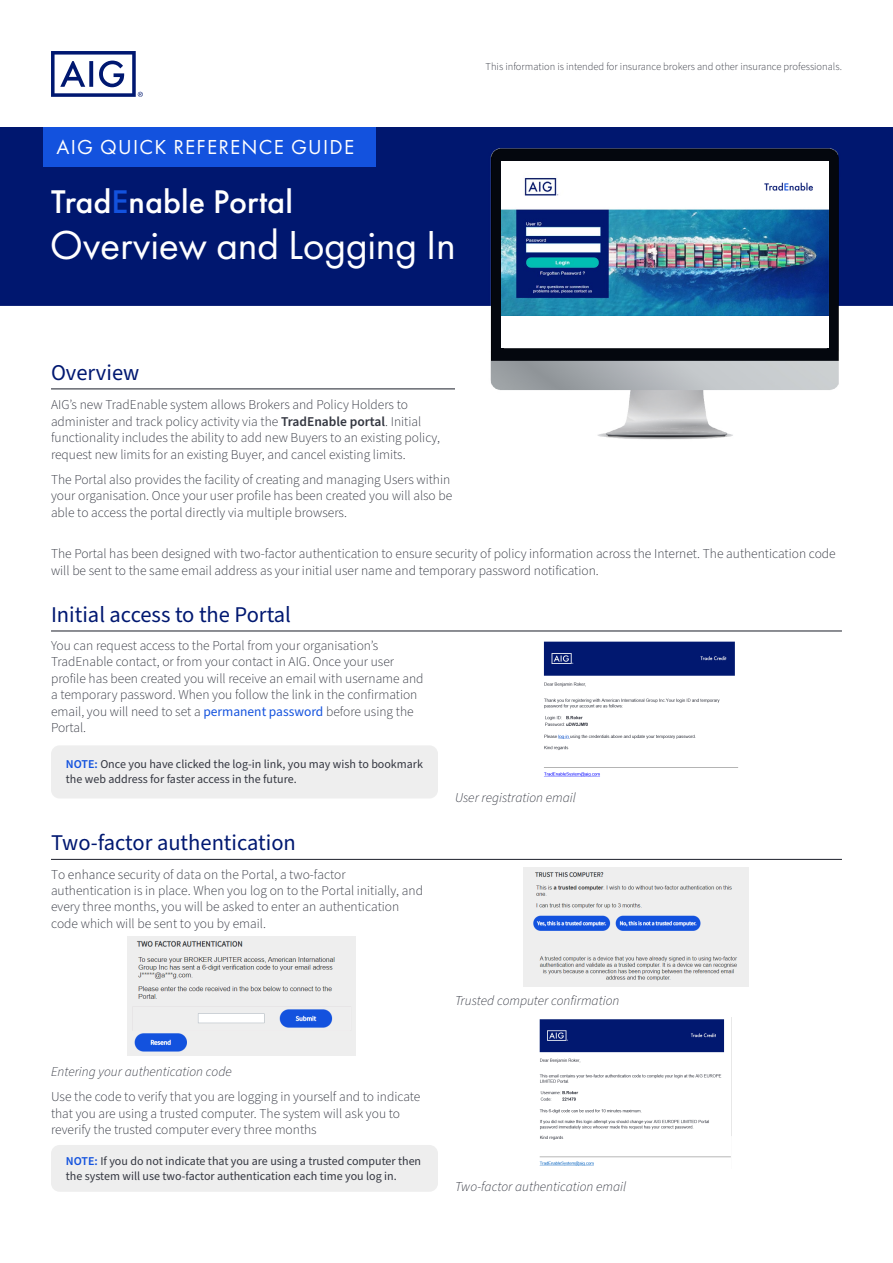
<style>
.page{position:relative;width:893px;height:1263px;background:#fff}
.page>*{position:absolute;margin:0;border:0;box-sizing:border-box;transform-origin:0 0}
.t1{font:42px "Futura PT";letter-spacing:-.01em;color:#fff}
.t2{font:500 34.05px "Futura PT";color:#fff}
.t3{font:22.5px "Source Sans Pro";color:#001871}
.t4{font:21px "Futura PT";letter-spacing:.06em;color:#fff}
.t5{font:300 13.5px/16.5px "Source Sans Pro";color:#343741}
.t6{font:italic 300 13.5px "Source Sans Pro";color:#343741}
.t7{font:12px/15px "Source Sans Pro";color:#343741}
.t8{font:300 10.5px "Source Sans Pro";color:#343741}
.s1{color:#1352de}
.s2{font-weight:600}
.s3{font-weight:400;color:#1352de}
.s4{font-weight:600;color:#1352de}
</style>
<div class="page">
<img style="left:0;top:128px;width:893px;height:312px">
<svg style="left:51px;top:51px;width:92px;height:46px"></svg>
<div style="left:44px;top:128px;width:332px;height:39px;background:#1352de"></div>
<hr style="left:51px;top:388px;width:404px;height:1px;background:#343741">
<div style="left:501px;top:161px;width:327px;height:187px;background:#fff"></div>
<img style="left:501px;top:177px;width:327px;height:138px">
<div style="left:745px;top:178px;width:82px;height:18px;background:#fff"></div>
<img style="left:764px;top:182px;width:49px;height:9px">
<hr style="left:51px;top:630px;width:791px;height:1px;background:#343741">
<hr style="left:51px;top:859px;width:791px;height:1px;background:#343741">
<img style="left:543px;top:641px;width:195px;height:136px">
<img style="left:127px;top:936px;width:229px;height:120px">
<div style="left:51px;top:745px;width:387px;height:53px;background:#eee;border-radius:9px"></div>
<img style="left:523px;top:867px;width:226px;height:120px">
<img style="left:539px;top:1019px;width:192px;height:147px">
<div style="left:51px;top:1145px;width:387px;height:47px;background:#eee;border-radius:9px"></div>
<h3 class="t4" style="left:56px;top:134px;width:299px">AIG QUICK REFERENCE GUIDE</h3>
<h2 class="t2" style="left:51px;top:181px;width:243px">Trad<span class="s1">E</span>nable Portal</h2>
<h1 class="t1" style="left:50px;top:220px;width:407px">Overview and Logging In</h1>
<p class="t8" style="left:486px;top:60px;width:358px">This information is intended for insurance brokers and other insurance professionals.</p>
<h3 class="t3" style="left:51px;top:357px;width:90px">Overview</h3>
<p class="t5" style="left:51px;top:397px;width:390px">AIG’s new TradEnable system allows Brokers and Policy Holders to administer and track policy activity via the <span class="s2">TradEnable portal</span>. Initial functionality includes the ability to add new Buyers to an existing policy, request new limits for an existing Buyer, and cancel existing limits.</p>
<p class="t5" style="left:51px;top:471px;width:403px">The Portal also provides the facility of creating and managing Users within your organisation. Once your user profile has been created you will also be able to access the portal directly via multiple browsers.</p>
<p class="t5" style="left:51px;top:546px;width:786px">The Portal has been designed with two-factor authentication to ensure security of policy information across the Internet. The authentication code will be sent to the same email address as your initial user name and temporary password notification.</p>
<h3 class="t3" style="left:51px;top:599px;width:241px">Initial access to the Portal</h3>
<p class="t5" style="left:51px;top:638px;width:374px">You can request access to the Portal from your organisation’s TradEnable contact, or from your contact in AIG. Once your user profile has been created you will receive an email with username and a temporary password. When you follow the link in the confirmation email, you will need to set a <span class="s3">permanent password</span> before using the Portal.</p>
<p class="t7" style="left:66px;top:757px;width:359px"><span class="s4">NOTE:</span> Once you have clicked the log-in link, you may wish to bookmark the web address for faster access in the future.</p>
<h3 class="t3" style="left:51px;top:828px;width:246px">Two-factor authentication</h3>
<p class="t5" style="left:51px;top:866px;width:373px">To enhance security of data on the Portal, a two-factor authentication is in place. When you log on to the Portal initially, and every three months, you will be asked to enter an authentication code which will be sent to you by email.</p>
<p class="t6" style="left:51px;top:1063px;width:182px">Entering your authentication code</p>
<p class="t5" style="left:51px;top:1089px;width:371px">Use the code to verify that you are logging in yourself and to indicate that you are using a trusted computer. The system will ask you to reverify the trusted computer every three months</p>
<p class="t7" style="left:66px;top:1153px;width:357px"><span class="s4">NOTE:</span> If you do not indicate that you are using a trusted computer then the system will use two-factor authentication each time you log in.</p>
<p class="t6" style="left:455px;top:788px;width:122px">User registration email</p>
<p class="t6" style="left:455px;top:991px;width:166px">Trusted computer confirmation</p>
<p class="t6" style="left:455px;top:1177px;width:173px">Two-factor authentication email</p>
</div>
